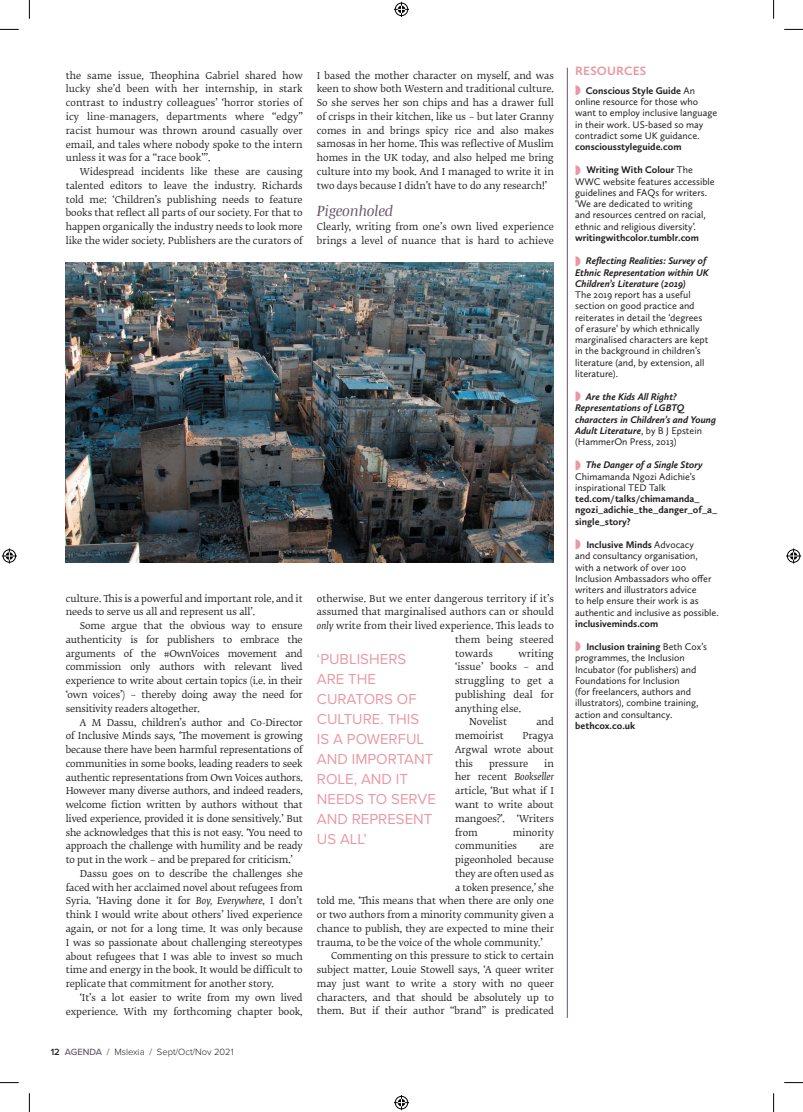
<style>
.page{position:relative;width:803px;height:1112px;background:#fff}
.page>*{position:absolute;margin:0;border:0;box-sizing:border-box;transform-origin:0 0}
.t1{font:15px/20px "Proxima Nova";color:#e899a6}
.t2{font:italic 15px "Mencken Std";color:#68536a}
.t3{font:700 12.5px "Calluna Sans";letter-spacing:.015em;color:#e899a6}
.t4{font:10px/11.2px "Calluna Sans";color:#231f20}
.t5{font:italic 700 10px/11.2px "Calluna Sans";color:#231f20}
.t6{font:700 10px/11.2px "Calluna Sans";color:#231f20}
.t7{font:9.38px/13.8px "Fedra Serif B Std";color:#231f20;text-align:justify}
.t8{font:300 9.38px "Proxima Nova";color:#231f20}
.s1{font-style:italic}
.s2{font-weight:600}
.s3{font-weight:500;color:#68536a}
.s4{color:#e899a6}
.s5{font-weight:700}
.s6{font-weight:400;font-style:normal}
.s7{font-weight:700;font-style:italic}
</style>
<div class="page">
<hr style="left:567px;top:68px;width:1px;height:949px;background:#68536a">
<img style="left:66px;top:262px;width:488px;height:300px">
<svg style="left:0;top:29px;width:19px;height:1px"></svg>
<svg style="left:784px;top:29px;width:19px;height:1px"></svg>
<svg style="left:0;top:1082px;width:19px;height:1px"></svg>
<svg style="left:784px;top:1082px;width:19px;height:1px"></svg>
<svg style="left:29px;top:0;width:1px;height:19px"></svg>
<svg style="left:29px;top:1093px;width:1px;height:18px"></svg>
<svg style="left:773px;top:0;width:1px;height:19px"></svg>
<svg style="left:773px;top:1093px;width:1px;height:18px"></svg>
<svg style="left:394px;top:2px;width:15px;height:15px"></svg>
<svg style="left:394px;top:1095px;width:15px;height:14px"></svg>
<svg style="left:2px;top:548px;width:15px;height:15px"></svg>
<svg style="left:786px;top:548px;width:15px;height:15px"></svg>
<p class="t7" style="left:66px;top:69px;width:238px">the same issue, Theophina Gabriel shared how lucky she’d been with her internship, in stark contrast to industry colleagues’ ‘horror stories of icy line-managers, departments where “edgy” racist humour was thrown around casually over email, and tales where nobody spoke to the intern unless it was for a “race book”’.</p>
<p class="t7" style="left:66px;top:165px;width:238px;text-indent:14px">Widespread incidents like these are causing talented editors to leave the industry. Richards told me: ‘Children’s publishing needs to feature books that reflect all parts of our society. For that to happen organically the industry needs to look more like the wider society. Publishers are the curators of</p>
<p class="t7" style="left:317px;top:69px;width:238px">I based the mother character on myself, and was keen to show both Western and traditional culture.<br>So she serves her son chips and has a drawer full of crisps in their kitchen, like us – but later Granny comes in and brings spicy rice and also makes samosas in her home. This was reflective of Muslim homes in the UK today, and also helped me bring culture into my book. And I managed to write it in two days because I didn’t have to do any research!’</p>
<h1 class="t2" style="left:317px;top:202px;width:78px">Pigeonholed</h1>
<p class="t7" style="left:317px;top:220px;width:238px">Clearly, writing from one’s own lived experience brings a level of nuance that is hard to achieve</p>
<p class="t7" style="left:66px;top:592px;width:238px">culture. This is a powerful and important role, and it needs to serve us all and represent us all’.</p>
<p class="t7" style="left:66px;top:619px;width:238px;text-indent:14px">Some argue that the obvious way to ensure authenticity is for publishers to embrace the arguments of the #OwnVoices movement and commission only authors with relevant lived experience to write about certain topics (i.e. in their ‘own voices’) – thereby doing away the need for sensitivity readers altogether.</p>
<p class="t7" style="left:66px;top:715px;width:238px;text-indent:14px">A M Dassu, children’s author and Co-Director of Inclusive Minds says, ‘The movement is growing because there have been harmful representations of communities in some books, leading readers to seek authentic representations from Own Voices authors.<br>However many diverse authors, and indeed readers, welcome fiction written by authors without that lived experience, provided it is done sensitively.’ But she acknowledges that this is not easy. ‘You need to approach the challenge with humility and be ready to put in the work – and be prepared for criticism.’</p>
<p class="t7" style="left:66px;top:867px;width:238px;text-indent:14px">Dassu goes on to describe the challenges she faced with her acclaimed novel about refugees from Syria. ‘Having done it for <span class="s1">Boy, Everywhere</span>, I don’t think I would write about others’ lived experience again, or not for a long time. It was only because I was so passionate about challenging stereotypes about refugees that I was able to invest so much time and energy in the book. It would be difficult to replicate that commitment for another story.</p>
<p class="t7" style="left:66px;top:990px;width:238px;text-align:right">‘It’s a lot easier to write from my own lived experience. With my forthcoming chapter book,</p>
<p class="t8" style="left:51px;top:1044px;width:184px"><span class="s2">12</span> <span class="s3">AGENDA</span> / Mslexia / Sept/Oct/Nov 2021</p>
<p class="t7" style="left:317px;top:591px;width:238px">otherwise. But we enter dangerous territory if it’s</p>
<p class="t7" style="left:317px;top:605px;width:238px">assumed that marginalised authors can or should</p>
<p class="t7" style="left:317px;top:619px;width:238px"><span class="s1">only</span> write from their lived experience. This leads to</p>
<p class="t7" style="left:455px;top:633px;width:100px">them being steered</p>
<p class="t7" style="left:455px;top:646px;width:39px">towards</p>
<p class="t7" style="left:518px;top:646px;width:37px">writing</p>
<p class="t7" style="left:455px;top:660px;width:100px">‘issue’ books – and</p>
<p class="t7" style="left:455px;top:674px;width:100px">struggling to get a</p>
<p class="t7" style="left:455px;top:688px;width:100px">publishing deal for</p>
<p class="t7" style="left:455px;top:701px;width:67px">anything else.</p>
<p class="t7" style="left:469px;top:715px;width:39px">Novelist</p>
<p class="t7" style="left:536px;top:715px;width:19px">and</p>
<p class="t7" style="left:455px;top:729px;width:50px">memoirist</p>
<h1 class="t1" style="left:317px;top:648px;width:121px">‘PUBLISHERS<br>ARE THE<br>CURATORS OF<br>CULTURE. THIS<br>IS A POWERFUL<br>AND IMPORTANT<br>ROLE, AND IT<br>NEEDS TO SERVE<br>AND REPRESENT<br>US ALL’</h1>
<p class="t7" style="left:455px;top:729px;width:100px;text-indent:67px">Pragya Argwal wrote about this</p>
<p class="t7" style="left:455px;top:756px;width:100px;text-indent:89px">in her recent <span class="s1">Bookseller </span>article, ‘But what if I want to write about mangoes?’.</p>
<p class="t7" style="left:489px;top:756px;width:41px">pressure</p>
<p class="t7" style="left:517px;top:811px;width:38px">‘Writers</p>
<p class="t7" style="left:455px;top:825px;width:24px">from</p>
<p class="t7" style="left:455px;top:825px;width:100px;text-indent:58px">minority communities</p>
<p class="t7" style="left:539px;top:839px;width:16px">are</p>
<p class="t7" style="left:455px;top:853px;width:100px">pigeonholed because</p>
<p class="t7" style="left:455px;top:866px;width:100px">they are often used as</p>
<p class="t7" style="left:455px;top:880px;width:100px">a token presence,’ she</p>
<p class="t7" style="left:317px;top:894px;width:238px">told me. ‘This means that when there are only one</p>
<p class="t7" style="left:317px;top:908px;width:238px">or two authors from a minority community given a</p>
<p class="t7" style="left:317px;top:921px;width:238px">chance to publish, they are expected to mine their</p>
<p class="t7" style="left:317px;top:935px;width:227px">trauma, to be the voice of the whole community.’</p>
<p class="t7" style="left:331px;top:949px;width:224px">Commenting on this pressure to stick to certain</p>
<p class="t7" style="left:317px;top:963px;width:238px">subject matter, Louie Stowell says, ‘A queer writer</p>
<p class="t7" style="left:317px;top:976px;width:238px">may just want to write a story with no queer</p>
<p class="t7" style="left:317px;top:990px;width:238px">characters, and that should be absolutely up to</p>
<p class="t7" style="left:317px;top:1004px;width:238px">them. But if their author “brand” is predicated</p>
<h2 class="t3" style="left:575px;top:63px;width:73px">RESOURCES</h2>
<p class="t4" style="left:575px;top:85px;width:144px"><span class="s4">◗</span> <span class="s5">Conscious Style Guide</span> An online resource for those who want to employ inclusive language in their work. US-based so may contradict some UK guidance.</p>
<p class="t6" style="left:575px;top:141px;width:108px">consciousstyleguide.com</p>
<p class="t4" style="left:575px;top:164px;width:141px"><span class="s4">◗</span> <span class="s5">Writing With Colour</span> The<br>WWC website features accessible guidelines and FAQs for writers. ‘We are dedicated to writing<br>and resources centred on racial, ethnic and religious diversity’.</p>
<p class="t6" style="left:575px;top:232px;width:125px">writingwithcolor.tumblr.com</p>
<p class="t5" style="left:575px;top:255px;width:135px"><span class="s4">◗</span> Reflecting Realities: Survey of<br>Ethnic Representation within UK<br>Children’s Literature (2019)</p>
<p class="t4" style="left:575px;top:289px;width:135px">The 2019 report has a useful section on good practice and reiterates in detail the ‘degrees of erasure’ by which ethnically marginalised characters are kept in the background in children’s literature (and, by extension, all literature).</p>
<p class="t5" style="left:575px;top:391px;width:142px"><span class="s4">◗</span> Are the Kids All Right?<br>Representations of LGBTQ characters in Children’s and Young<br>Adult Literature<span class="s6">, by B J Epstein (HammerOn Press, 2013)</span></p>
<p class="t4" style="left:575px;top:459px;width:129px"><span class="s4">◗</span> <span class="s7">The Danger of a Single Story<br></span>Chimamanda Ngozi Adichie’s inspirational TED Talk</p>
<p class="t6" style="left:575px;top:493px;width:144px">ted.com/talks/chimamanda_ ngozi_adichie_the_danger_of_a_ single_story?</p>
<p class="t4" style="left:575px;top:538px;width:145px"><span class="s4">◗</span> <span class="s5">Inclusive Minds</span> Advocacy<br>and consultancy organisation, with a network of over 100<br>Inclusion Ambassadors who offer writers and illustrators advice<br>to help ensure their work is as authentic and inclusive as possible.</p>
<p class="t6" style="left:575px;top:617px;width:85px">inclusiveminds.com</p>
<p class="t4" style="left:575px;top:640px;width:133px"><span class="s4">◗</span> <span class="s5">Inclusion training</span> Beth Cox’s programmes, the Inclusion<br>Incubator (for publishers) and<br>Foundations for Inclusion<br>(for freelancers, authors and illustrators), combine training, action and consultancy.</p>
<p class="t6" style="left:575px;top:719px;width:62px">bethcox.co.uk</p>
</div>
